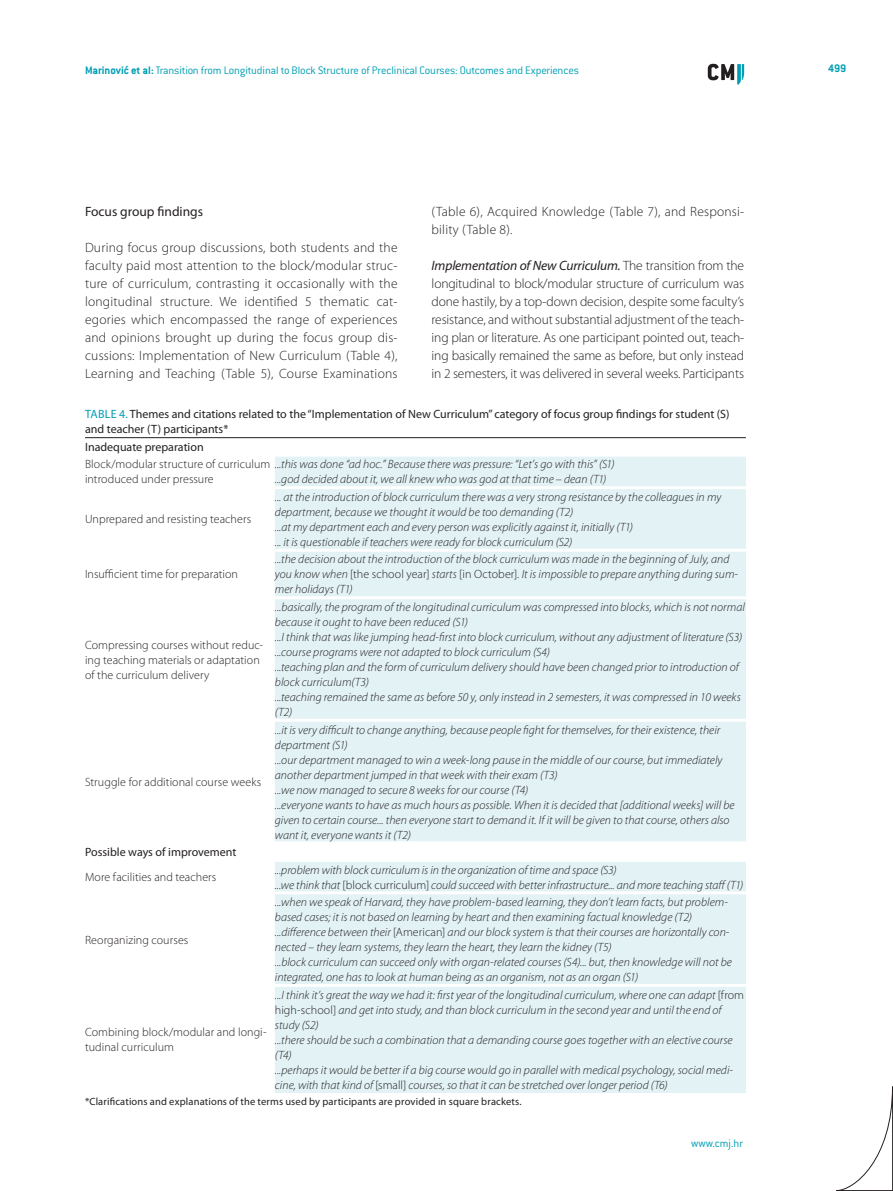
<style>
.page{position:relative;width:893px;height:1191px;background:#fff}
.page>*{position:absolute;margin:0;border:0;box-sizing:border-box;transform-origin:0 0}
.t1{font:300 13.5px/18px "Myriad Pro";letter-spacing:.015em;color:#231f20;text-align:justify}
.t2{font:13.5px "Myriad Pro";color:#231f20}
.t3{font:italic 300 12px/15px "Myriad Pro";letter-spacing:.005em;color:#231f20}
.t4{font:300 12px/15px "Myriad Pro";letter-spacing:.005em;color:#231f20}
.t5{font:12px/15px "Myriad Pro";color:#231f20}
.t6{font:300 12px "ITC Conduit LTCE";letter-spacing:-.01em;color:#009fb4}
.t7{font:700 12px "ITC Conduit LTCE";color:#009fb4}
.t8{font:10.5px "Myriad Pro";letter-spacing:.015em;color:#231f20}
.s1{font-weight:700}
.s2{font-weight:400;font-style:italic}
.s3{color:#009fb4}
.s4{font-weight:400;font-style:normal}
.s5{font-style:normal}
</style>
<div class="page">
<svg style="left:708px;top:64px;width:36px;height:21px"></svg>
<svg style="left:836px;top:1086px;width:57px;height:105px"></svg>
<div style="left:275px;top:457px;width:471px;height:636px;background:#e2f2f5"></div>
<div style="left:275px;top:843px;width:471px;height:17px;background:#fff"></div>
<hr style="left:275px;top:549px;width:471px;height:3px;background:#fff">
<hr style="left:275px;top:596px;width:471px;height:3px;background:#fff">
<hr style="left:275px;top:719px;width:471px;height:3px;background:#fff">
<hr style="left:275px;top:891px;width:471px;height:3px;background:#fff">
<hr style="left:275px;top:984px;width:471px;height:3px;background:#fff">
<hr style="left:85px;top:437px;width:190px;height:1px;background:#231f20">
<hr style="left:275px;top:437px;width:471px;height:1px;background:#231f20">
<hr style="left:275px;top:486px;width:471px;height:3px;background:#fff">
<hr style="left:275px;top:841px;width:471px;height:3px;background:#fff">
<hr style="left:275px;top:859px;width:471px;height:3px;background:#fff">
<p class="t6" style="left:85px;top:63px;width:496px"><span class="s1">Marinović et al:</span> Transition from Longitudinal to Block Structure of Preclinical Courses: Outcomes and Experiences</p>
<p class="t7" style="left:828px;top:61px;width:20px">499</p>
<p class="t2" style="left:85px;top:203px;width:120px">Focus group findings</p>
<p class="t1" style="left:85px;top:238px;width:314px">During focus group discussions, both students and the faculty paid most attention to the block/modular struc&shy;ture of curriculum, contrasting it occasionally with the longitudinal structure. We identified 5 thematic cat&shy;egories which encompassed the range of experiences and opinions brought up during the focus group dis&shy;cussions: Implementation of New Curriculum (Table 4), Learning and Teaching (Table 5), Course Examinations</p>
<p class="t1" style="left:432px;top:202px;width:314px">(Table 6), Acquired Knowledge (Table 7), and Responsi&shy;bility (Table 8).</p>
<p class="t1" style="left:432px;top:256px;width:314px"><span class="s2">Implementation of New Curriculum.</span> The transition from the longitudinal to block/modular structure of curriculum was done hastily, by a top-down decision, despite some faculty’s resistance, and without substantial adjustment of the teach&shy;ing plan or literature. As one participant pointed out, teach&shy;ing basically remained the same as before, but only instead in 2 semesters, it was delivered in several weeks. Participants</p>
<p class="t5" style="left:85px;top:407px;width:646px"><span class="s3">Table 4.</span> Themes and citations related to the “Implementation of New Curriculum” category of focus group findings for student (S) and teacher (T) participants*</p>
<p class="t3" style="left:85px;top:438px;width:531px;line-height:17.5px"><span class="s4">Inadequate preparation<br></span><span class="s5">Block/modular structure of curriculum</span> ...this was done “ad hoc.” Because there was pressure: “Let’s go with this” (S1)</p>
<p class="t4" style="left:85px;top:472px;width:130px">introduced under pressure</p>
<p class="t3" style="left:275px;top:472px;width:333px">...god decided about it, we all knew who was god at that time – dean (T1)</p>
<p class="t4" style="left:85px;top:512px;width:168px">Unprepared and resisting teachers</p>
<p class="t3" style="left:275px;top:489px;width:448px">... at the introduction of block curriculum there was a very strong resistance by the colleagues in my department, because we thought it would be too demanding (T2)<br>...at my department each and every person was explicitly against it, initially (T1)<br>... it is questionable if teachers were ready for block curriculum (S2)</p>
<p class="t4" style="left:85px;top:567px;width:155px">Insufficient time for preparation</p>
<p class="t4" style="left:85px;top:637px;width:179px">Compressing courses without reduc&shy;ing teaching materials or adaptation of the curriculum delivery</p>
<p class="t4" style="left:85px;top:774px;width:178px">Struggle for additional course weeks</p>
<p class="t3" style="left:275px;top:552px;width:465px">...the decision about the introduction of the block curriculum was made in the beginning of July, and you know when <span class="s5">[the school year]</span> starts <span class="s5">[in October]</span>. It is impossible to prepare anything during sum&shy;mer holidays (T1)</p>
<p class="t3" style="left:275px;top:599px;width:471px">...basically, the program of the longitudinal curriculum was compressed into blocks, which is not normal because it ought to have been reduced (S1)<br>...I think that was like jumping head-first into block curriculum, without any adjustment of literature (S3) ...course programs were not adapted to block curriculum (S4)<br>...teaching plan and the form of curriculum delivery should have been changed prior to introduction of block curriculum(T3)<br>...teaching remained the same as before 50 y, only instead in 2 semesters, it was compressed in 10 weeks (T2)</p>
<p class="t3" style="left:275px;top:722px;width:461px">...it is very difficult to change anything, because people fight for themselves, for their existence, their department (S1)<br>...our department managed to win a week-long pause in the middle of our course, but immediately another department jumped in that week with their exam (T3)<br>...we now managed to secure 8 weeks for our course (T4)<br>...everyone wants to have as much hours as possible. When it is decided that [additional weeks] will be given to certain course... then everyone start to demand it. If it will be given to that course, others also want it, everyone wants it (T2)</p>
<p class="t5" style="left:85px;top:844px;width:153px">Possible ways of improvement</p>
<p class="t4" style="left:85px;top:869px;width:133px">More facilities and teachers</p>
<p class="t3" style="left:275px;top:862px;width:470px">...problem with block curriculum is in the organization of time and space (S3)<br>...we think that <span class="s5">[block curriculum]</span> could succeed with better infrastructure... and more teaching staff (T1)</p>
<p class="t4" style="left:85px;top:932px;width:105px">Reorganizing courses</p>
<p class="t3" style="left:275px;top:894px;width:459px">...when we speak of Harvard, they have problem-based learning, they don’t learn facts, but problem&shy;based cases; it is not based on learning by heart and then examining factual knowledge (T2) ...difference between their <span class="s5">[American]</span> and our block system is that their courses are horizontally con&shy;nected – they learn systems, they learn the heart, they learn the kidney (T5)<br>...block curriculum can succeed only with organ-related courses (S4)... but, then knowledge will not be integrated, one has to look at human being as an organism, not as an organ (S1)</p>
<p class="t3" style="left:275px;top:987px;width:471px">...I think it’s great the way we had it: first year of the longitudinal curriculum, where one can adapt <span class="s5">[from high-school]</span> and get into study, and than block curriculum in the second year and until the end of study (S2)<br>...there should be such a combination that a demanding course goes together with an elective course (T4)<br>...perhaps it would be better if a big course would go in parallel with medical psychology, social medi&shy;cine, with that kind of <span class="s5">[small]</span> courses, so that it can be stretched over longer period (T6)</p>
<p class="t8" style="left:85px;top:1095px;width:438px">*Clarifications and explanations of the terms used by participants are provided in square brackets.</p>
<p class="t4" style="left:85px;top:1024px;width:183px">Combining block/modular and longi&shy;tudinal curriculum</p>
<p class="t6" style="left:691px;top:1136px;width:54px">www.cmj.hr</p>
</div>
